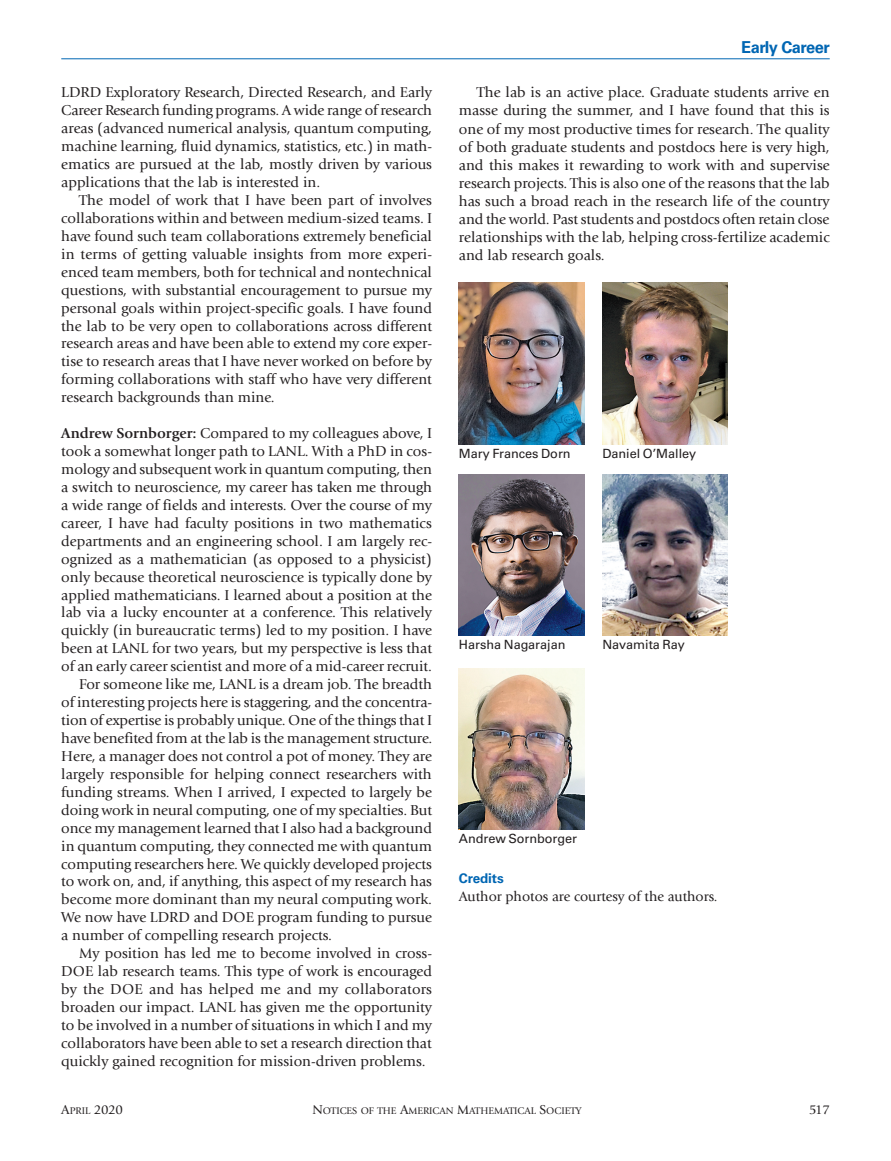
<style>
.page{position:relative;width:891px;height:1161px;background:#fff}
.page>*{position:absolute;margin:0;border:0;box-sizing:border-box;transform-origin:0 0}
.t1{font:700 16.5px "Univers LT Std";letter-spacing:-.03em;color:#0166b3}
.t2{font:15px/18px "Giovanni Std";color:#231f20;text-align:justify}
.t3{font:14.25px "Giovanni Std";color:#231f20}
.t4{font:13.5px "Giovanni Std";letter-spacing:-.02em;color:#231f20}
.t5{font:700 13.5px "Univers LT Std";letter-spacing:-.005em;color:#0166b3}
.t6{font:12.75px "Univers LT Std";letter-spacing:-.005em;color:#231f20}
.t7{font:10.05px "Giovanni Std";color:#231f20}
.s1{font-weight:700}
.s2{font-size:10.05px}
.s3{font-size:13.5px}
</style>
<div class="page">
<hr style="left:61px;top:58px;width:769px;height:1px;background:#0166b3">
<img style="left:459px;top:283px;width:125px;height:161px">
<img style="left:602px;top:283px;width:126px;height:161px">
<img style="left:459px;top:474px;width:125px;height:162px">
<img style="left:602px;top:474px;width:126px;height:162px">
<img style="left:459px;top:668px;width:125px;height:162px">
<p class="t2" style="left:61px;top:84px;width:372px">LDRD Exploratory Research, Directed Research, and Early Career Research funding programs. A wide range of research areas (advanced numerical analysis, quantum computing, machine learning, fluid dynamics, statistics, etc.) in math&shy;ematics are pursued at the lab, mostly driven by various applications that the lab is interested in.</p>
<p class="t2" style="left:61px;top:191px;width:372px;text-indent:18px">The model of work that I have been part of involves collaborations within and between medium-sized teams. I have found such team collaborations extremely beneficial in terms of getting valuable insights from more experi&shy;enced team members, both for technical and nontechnical questions, with substantial encouragement to pursue my personal goals within project-specific goals. I have found the lab to be very open to collaborations across different research areas and have been able to extend my core exper&shy;tise to research areas that I have never worked on before by forming collaborations with staff who have very different research backgrounds than mine.</p>
<p class="t2" style="left:61px;top:424px;width:372px"><span class="s1">Andrew Sornborger:</span> Compared to my colleagues above, I</p>
<p class="t2" style="left:61px;top:442px;width:372px">took a somewhat longer path to LANL. With a PhD in cos-</p>
<p class="t2" style="left:61px;top:460px;width:372px">mology and subsequent work in quantum computing, then</p>
<p class="t2" style="left:61px;top:478px;width:372px">a switch to neuroscience, my career has taken me through</p>
<p class="t2" style="left:61px;top:496px;width:372px">a wide range of fields and interests. Over the course of my</p>
<p class="t2" style="left:61px;top:514px;width:372px">career, I have had faculty positions in two mathematics</p>
<p class="t2" style="left:61px;top:532px;width:372px">departments and an engineering school. I am largely rec-</p>
<p class="t2" style="left:61px;top:550px;width:372px">ognized as a mathematician (as opposed to a physicist)</p>
<p class="t2" style="left:61px;top:568px;width:372px">only because theoretical neuroscience is typically done by</p>
<p class="t2" style="left:61px;top:586px;width:372px">applied mathematicians. I learned about a position at the</p>
<p class="t2" style="left:61px;top:604px;width:372px">lab via a lucky encounter at a conference. This relatively</p>
<p class="t2" style="left:61px;top:622px;width:372px">quickly (in bureaucratic terms) led to my position. I have</p>
<p class="t2" style="left:61px;top:640px;width:372px">been at LANL for two years, but my perspective is less that</p>
<p class="t2" style="left:61px;top:658px;width:372px">of an early career scientist and more of a mid-career recruit.</p>
<p class="t2" style="left:79px;top:675px;width:354px">For someone like me, LANL is a dream job. The breadth</p>
<p class="t2" style="left:61px;top:693px;width:372px">of interesting projects here is staggering, and the concentra-</p>
<p class="t2" style="left:61px;top:711px;width:372px">tion of expertise is probably unique. One of the things that I</p>
<p class="t2" style="left:61px;top:729px;width:373px">have benefited from at the lab is the management structure.</p>
<p class="t2" style="left:61px;top:747px;width:372px">Here, a manager does not control a pot of money. They are</p>
<p class="t2" style="left:61px;top:765px;width:372px">largely responsible for helping connect researchers with</p>
<p class="t2" style="left:61px;top:783px;width:372px">funding streams. When I arrived, I expected to largely be</p>
<p class="t2" style="left:61px;top:801px;width:372px">doing work in neural computing, one of my specialties. But</p>
<p class="t2" style="left:61px;top:819px;width:372px">once my management learned that I also had a background</p>
<p class="t2" style="left:61px;top:837px;width:372px">in quantum computing, they connected me with quantum</p>
<p class="t2" style="left:61px;top:855px;width:372px">computing researchers here. We quickly developed projects</p>
<p class="t2" style="left:61px;top:873px;width:372px">to work on, and, if anything, this aspect of my research has</p>
<p class="t2" style="left:61px;top:891px;width:372px">become more dominant than my neural computing work.</p>
<p class="t2" style="left:61px;top:909px;width:372px">We now have LDRD and DOE program funding to pursue</p>
<p class="t2" style="left:61px;top:926px;width:272px">a number of compelling research projects.</p>
<p class="t2" style="left:79px;top:944px;width:354px">My position has led me to become involved in cross-</p>
<p class="t2" style="left:61px;top:962px;width:372px">DOE lab research teams. This type of work is encouraged</p>
<p class="t2" style="left:61px;top:980px;width:372px">by the DOE and has helped me and my collaborators</p>
<p class="t2" style="left:61px;top:998px;width:372px">broaden our impact. LANL has given me the opportunity</p>
<p class="t2" style="left:61px;top:1016px;width:372px">to be involved in a number of situations in which I and my</p>
<p class="t2" style="left:61px;top:1034px;width:372px">collaborators have been able to set a research direction that</p>
<p class="t2" style="left:61px;top:1052px;width:366px">quickly gained recognition for mission-driven problems.</p>
<p class="t1" style="left:741px;top:38px;width:90px">Early Career</p>
<p class="t2" style="left:459px;top:84px;width:372px;text-indent:18px">The lab is an active place. Graduate students arrive en masse during the summer, and I have found that this is one of my most productive times for research. The quality of both graduate students and postdocs here is very high, and this makes it rewarding to work with and supervise research projects. This is also one of the reasons that the lab has such a broad reach in the research life of the country and the world. Past students and postdocs often retain close relationships with the lab, helping cross-fertilize academic and lab research goals.</p>
<p class="t6" style="left:459px;top:446px;width:113px">Mary Frances Dorn</p>
<p class="t6" style="left:602px;top:446px;width:95px">Daniel O’Malley</p>
<p class="t6" style="left:459px;top:637px;width:108px">Harsha Nagarajan</p>
<p class="t6" style="left:602px;top:637px;width:84px">Navamita Ray</p>
<p class="t6" style="left:459px;top:831px;width:120px">Andrew Sornborger</p>
<p class="t5" style="left:459px;top:871px;width:46px">Credits</p>
<p class="t3" style="left:459px;top:889px;width:260px">Author photos are courtesy of the authors.</p>
<p class="t4" style="left:61px;top:1102px;width:63px">A<span class="s2">PRIL</span> 2020</p>
<p class="t7" style="left:312px;top:1105px;width:271px"><span class="s3">N</span>OTICES OF THE <span class="s3">A</span>MERICAN <span class="s3">M</span>ATHEMATICAL <span class="s3">S</span>OCIETY</p>
<p class="t4" style="left:809px;top:1102px;width:22px">517</p>
</div>
